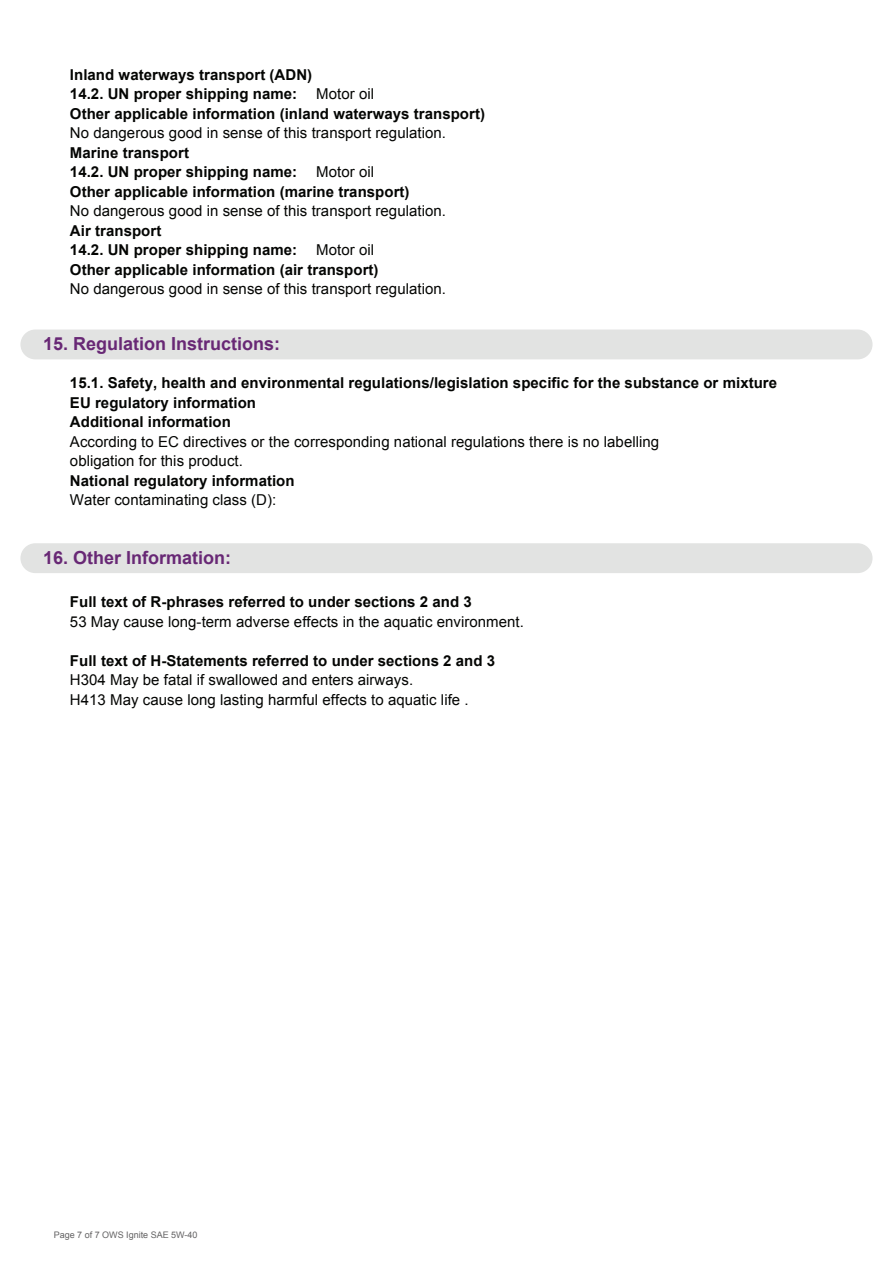
<style>
.page{position:relative;width:893px;height:1263px;background:#fff}
.page>*{position:absolute;margin:0;border:0;box-sizing:border-box;transform-origin:0 0}
.t1{font:700 18px "Arial";color:#682875}
.t2{font:700 15px/19.5px "Arial";letter-spacing:.005em;color:#040503}
.t3{font:15px/19.5px "Arial";letter-spacing:.005em;color:#040503}
.t4{font:9px "Arial";color:#636263}
</style>
<div class="page">
<div style="left:20px;top:329px;width:852px;height:30px;background:#e2e3e2;border-radius:15px"></div>
<div style="left:20px;top:543px;width:852px;height:30px;background:#e2e3e2;border-radius:15px"></div>
<p class="t2" style="left:70px;top:65px;width:244px">Inland waterways transport (ADN)<br>14.2. UN proper shipping name:</p>
<p class="t3" style="left:316px;top:84px;width:59px">Motor oil</p>
<p class="t2" style="left:70px;top:104px;width:417px">Other applicable information (inland waterways transport)</p>
<p class="t3" style="left:70px;top:123px;width:378px">No dangerous good in sense of this transport regulation.</p>
<p class="t2" style="left:70px;top:143px;width:229px">Marine transport<br>14.2. UN proper shipping name:</p>
<p class="t3" style="left:316px;top:162px;width:59px">Motor oil</p>
<p class="t2" style="left:70px;top:182px;width:341px">Other applicable information (marine transport)</p>
<p class="t3" style="left:70px;top:201px;width:378px">No dangerous good in sense of this transport regulation.</p>
<p class="t2" style="left:70px;top:221px;width:229px">Air transport<br>14.2. UN proper shipping name:</p>
<p class="t3" style="left:316px;top:240px;width:59px">Motor oil</p>
<p class="t2" style="left:70px;top:260px;width:310px">Other applicable information (air transport)</p>
<p class="t3" style="left:70px;top:279px;width:378px">No dangerous good in sense of this transport regulation.</p>
<p class="t1" style="left:43px;top:332px;width:239px">15. Regulation Instructions:</p>
<p class="t2" style="left:70px;top:374px;width:709px">15.1. Safety, health and environmental regulations/legislation specific for the substance or mixture<br>EU regulatory information<br>Additional information</p>
<p class="t3" style="left:70px;top:432px;width:591px">According to EC directives or the corresponding national regulations there is no labelling obligation for this product.</p>
<p class="t2" style="left:70px;top:471px;width:226px">National regulatory information</p>
<p class="t3" style="left:70px;top:490px;width:208px">Water contaminating class (D):</p>
<p class="t1" style="left:43px;top:546px;width:190px">16. Other Information:</p>
<p class="t2" style="left:70px;top:593px;width:403px">Full text of R-phrases referred to under sections 2 and 3</p>
<p class="t3" style="left:70px;top:612px;width:455px">53 May cause long-term adverse effects in the aquatic environment.</p>
<p class="t2" style="left:70px;top:651px;width:427px">Full text of H-Statements referred to under sections 2 and 3</p>
<p class="t3" style="left:70px;top:670px;width:400px">H304 May be fatal if swallowed and enters airways.<br>H413 May cause long lasting harmful effects to aquatic life .</p>
<p class="t4" style="left:54px;top:1228px;width:145px">Page 7 of 7 OWS Ignite SAE 5W-40</p>
</div>
